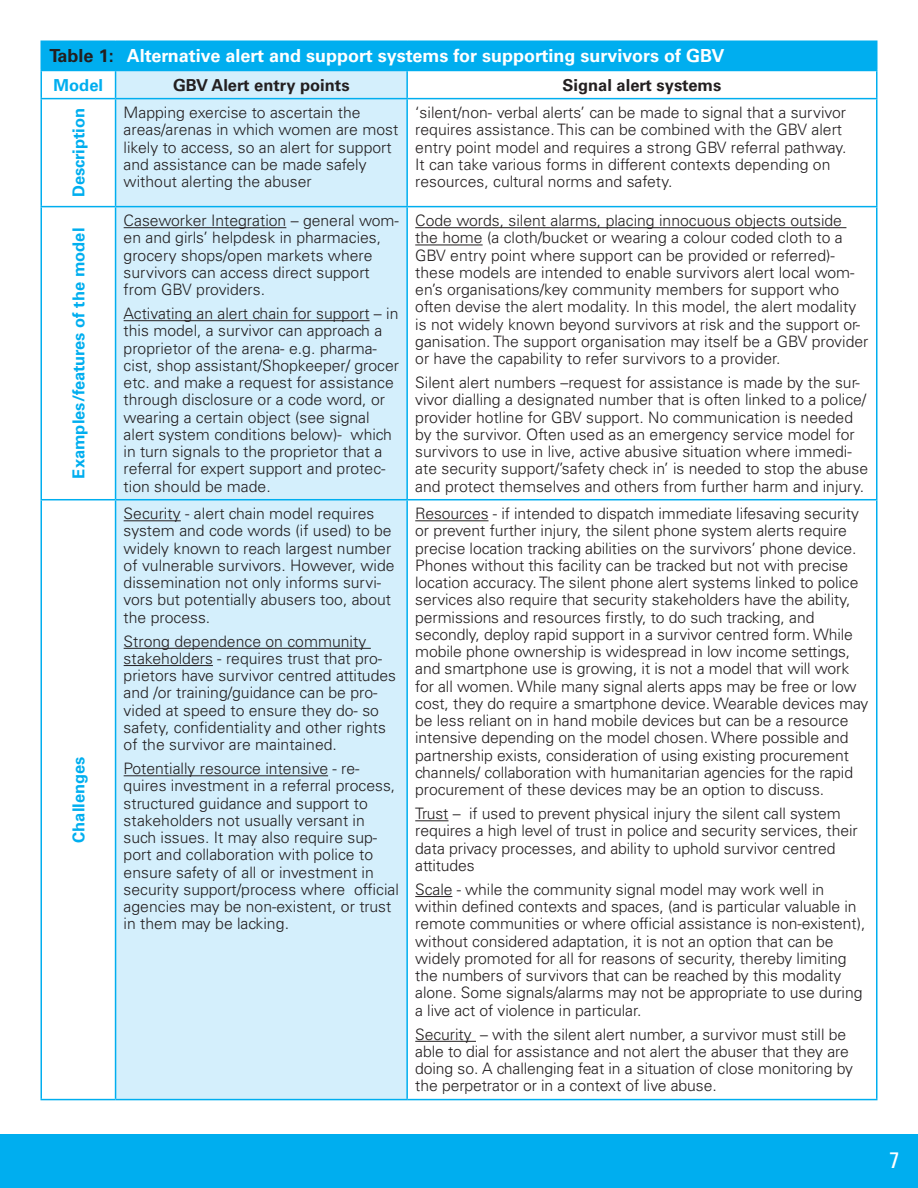
<style>
.page{position:relative;width:918px;height:1188px;background:#fff}
.page>*{position:absolute;margin:0;border:0;box-sizing:border-box;transform-origin:0 0}
.t1{font:condensed 22.5px "Univers LT Std";color:#fff}
.t2{font:700 18px "Univers LT Std";color:#fff}
.t3{font:700 16.5px "Univers LT Std";color:#00aeef}
.t4{font:700 16.5px "Univers LT Std";color:#231f20}
.t5{font:300 15.75px/17.2px "Univers LT Std";color:#231f20}
.s1{color:#231f20}
</style>
<div class="page">
<div style="left:0;top:1134px;width:918px;height:54px;background:#00aeef"></div>
<div style="left:41px;top:41px;width:836px;height:29px;background:#00aeef"></div>
<div style="left:116px;top:71px;width:290px;height:1028px;background:#d4effc"></div>
<hr style="left:40px;top:40px;width:76px;height:2px;background:#00aeef">
<hr style="left:40px;top:42px;width:2px;height:28px;background:#00aeef">
<hr style="left:116px;top:40px;width:291px;height:2px;background:#00aeef">
<hr style="left:407px;top:40px;width:471px;height:2px;background:#00aeef">
<hr style="left:876px;top:42px;width:2px;height:28px;background:#00aeef">
<hr style="left:40px;top:70px;width:76px;height:1px;background:#00aeef">
<hr style="left:40px;top:71px;width:2px;height:27px;background:#00aeef">
<hr style="left:116px;top:70px;width:291px;height:1px;background:#00aeef">
<svg style="left:115px;top:71px;width:1px;height:27px"></svg>
<hr style="left:407px;top:70px;width:471px;height:1px;background:#00aeef">
<hr style="left:406px;top:71px;width:2px;height:27px;background:#00aeef">
<hr style="left:876px;top:71px;width:2px;height:27px;background:#00aeef">
<hr style="left:40px;top:98px;width:76px;height:1px;background:#00aeef">
<hr style="left:40px;top:99px;width:2px;height:107px;background:#00aeef">
<hr style="left:116px;top:98px;width:291px;height:1px;background:#00aeef">
<hr style="left:115px;top:99px;width:1px;height:107px;background:#00aeef">
<hr style="left:407px;top:98px;width:471px;height:1px;background:#00aeef">
<hr style="left:406px;top:99px;width:2px;height:107px;background:#00aeef">
<hr style="left:876px;top:99px;width:2px;height:107px;background:#00aeef">
<hr style="left:40px;top:206px;width:76px;height:1px;background:#00aeef">
<hr style="left:40px;top:207px;width:2px;height:292px;background:#00aeef">
<hr style="left:116px;top:206px;width:291px;height:1px;background:#00aeef">
<hr style="left:115px;top:207px;width:1px;height:292px;background:#00aeef">
<hr style="left:407px;top:206px;width:471px;height:1px;background:#00aeef">
<hr style="left:406px;top:207px;width:2px;height:292px;background:#00aeef">
<hr style="left:876px;top:207px;width:2px;height:292px;background:#00aeef">
<hr style="left:40px;top:499px;width:76px;height:1px;background:#00aeef">
<hr style="left:40px;top:500px;width:2px;height:599px;background:#00aeef">
<hr style="left:116px;top:499px;width:291px;height:1px;background:#00aeef">
<hr style="left:115px;top:500px;width:1px;height:599px;background:#00aeef">
<hr style="left:407px;top:499px;width:471px;height:1px;background:#00aeef">
<hr style="left:406px;top:500px;width:2px;height:599px;background:#00aeef">
<hr style="left:876px;top:500px;width:2px;height:599px;background:#00aeef">
<hr style="left:40px;top:1099px;width:76px;height:1px;background:#00aeef">
<hr style="left:116px;top:1099px;width:291px;height:1px;background:#00aeef">
<hr style="left:407px;top:1099px;width:471px;height:1px;background:#00aeef">
<hr style="left:124px;top:227px;width:162px;height:1px;background:#231f20">
<hr style="left:124px;top:320px;width:246px;height:1px;background:#231f20">
<hr style="left:415px;top:227px;width:431px;height:1px;background:#231f20">
<hr style="left:415px;top:245px;width:68px;height:1px;background:#231f20">
<hr style="left:124px;top:520px;width:57px;height:1px;background:#231f20">
<hr style="left:124px;top:648px;width:247px;height:1px;background:#231f20">
<hr style="left:124px;top:665px;width:89px;height:1px;background:#231f20">
<hr style="left:124px;top:775px;width:204px;height:1px;background:#231f20">
<hr style="left:415px;top:520px;width:73px;height:1px;background:#231f20">
<hr style="left:415px;top:820px;width:33px;height:1px;background:#231f20">
<hr style="left:415px;top:896px;width:37px;height:1px;background:#231f20">
<hr style="left:415px;top:1041px;width:61px;height:1px;background:#231f20">
<p class="t2" style="left:49px;top:45px;width:677px"><span class="s1">Table 1:</span> Alternative alert and support systems for supporting survivors of GBV</p>
<p class="t3" style="left:54px;top:75px;width:51px">Model</p>
<p class="t4" style="left:173px;top:75px;width:178px">GBV Alert entry points</p>
<p class="t4" style="left:562px;top:75px;width:160px">Signal alert systems</p>
<p class="t3" style="left:69px;top:197px;width:91px;rotate:-90deg">Description</p>
<p class="t5" style="left:124px;top:104px;width:276px">Mapping exercise to ascertain the areas/arenas in which women are most likely to access, so an alert for support and assistance can be made safely without alerting the abuser</p>
<p class="t5" style="left:415px;top:104px;width:433px">‘silent/non- verbal alerts’ can be made to signal that a survivor requires assistance. This can be combined with the GBV alert entry point model and requires a strong GBV referral pathway.<br>It can take various forms in different contexts depending on resources, cultural norms and safety.</p>
<p class="t3" style="left:69px;top:479px;width:252px;rotate:-90deg">Examples/features of the model</p>
<p class="t5" style="left:124px;top:212px;width:277px">Caseworker Integration – general wom&shy;en and girls’ helpdesk in pharmacies, grocery shops/open markets where survivors can access direct support from GBV providers.</p>
<p class="t5" style="left:124px;top:305px;width:277px">Activating an alert chain for support – in this model, a survivor can approach a proprietor of the arena- e.g. pharma&shy;cist, shop assistant/Shopkeeper/ grocer etc. and make a request for assistance through disclosure or a code word, or wearing a certain object (see signal alert system conditions below)- which in turn signals to the proprietor that a referral for expert support and protec&shy;tion should be made.</p>
<p class="t5" style="left:415px;top:212px;width:455px">Code words, silent alarms, placing innocuous objects outside the home (a cloth/bucket or wearing a colour coded cloth to a GBV entry point where support can be provided or referred)- these models are intended to enable survivors alert local wom&shy;en’s organisations/key community members for support who often devise the alert modality. In this model, the alert modality is not widely known beyond survivors at risk and the support or&shy;ganisation. The support organisation may itself be a GBV provider or have the capability to refer survivors to a provider.</p>
<p class="t5" style="left:415px;top:374px;width:454px">Silent alert numbers –request for assistance is made by the sur&shy;vivor dialling a designated number that is often linked to a police/ provider hotline for GBV support. No communication is needed by the survivor. Often used as an emergency service model for survivors to use in live, active abusive situation where immedi&shy;ate security support/’safety check in’ is needed to stop the abuse and protect themselves and others from further harm and injury.</p>
<p class="t3" style="left:69px;top:843px;width:87px;rotate:-90deg">Challenges</p>
<p class="t5" style="left:124px;top:505px;width:272px">Security - alert chain model requires system and code words (if used) to be widely known to reach largest number of vulnerable survivors. However, wide dissemination not only informs survi&shy;vors but potentially abusers too, about the process.</p>
<p class="t5" style="left:124px;top:633px;width:274px">Strong dependence on community stakeholders - requires trust that pro&shy;prietors have survivor centred attitudes and /or training/guidance can be pro&shy;vided at speed to ensure they do- so safety, confidentiality and other rights of the survivor are maintained.</p>
<p class="t5" style="left:124px;top:760px;width:277px">Potentially resource intensive - re&shy;quires investment in a referral process, structured guidance and support to stakeholders not usually versant in such issues. It may also require sup&shy;port and collaboration with police to ensure safety of all or investment in security support/process where official agencies may be non-existent, or trust in them may be lacking.</p>
<p class="t5" style="left:415px;top:505px;width:455px">Resources - if intended to dispatch immediate lifesaving security or prevent further injury, the silent phone system alerts require precise location tracking abilities on the survivors’ phone device.<br>Phones without this facility can be tracked but not with precise location accuracy. The silent phone alert systems linked to police services also require that security stakeholders have the ability, permissions and resources firstly, to do such tracking, and secondly, deploy rapid support in a survivor centred form. While mobile phone ownership is widespread in low income settings, and smartphone use is growing, it is not a model that will work for all women. While many signal alerts apps may be free or low cost, they do require a smartphone device. Wearable devices may be less reliant on in hand mobile devices but can be a resource intensive depending on the model chosen. Where possible and partnership exists, consideration of using existing procurement channels/ collaboration with humanitarian agencies for the rapid procurement of these devices may be an option to discuss.</p>
<p class="t5" style="left:415px;top:805px;width:444px">Trust – if used to prevent physical injury the silent call system requires a high level of trust in police and security services, their data privacy processes, and ability to uphold survivor centred attitudes</p>
<p class="t5" style="left:415px;top:881px;width:452px">Scale - while the community signal model may work well in within defined contexts and spaces, (and is particular valuable in remote communities or where official assistance is non-existent), without considered adaptation, it is not an option that can be widely promoted for all for reasons of security, thereby limiting the numbers of survivors that can be reached by this modality alone. Some signals/alarms may not be appropriate to use during a live act of violence in particular.</p>
<p class="t5" style="left:415px;top:1025px;width:439px">Security – with the silent alert number, a survivor must still be able to dial for assistance and not alert the abuser that they are doing so. A challenging feat in a situation of close monitoring by the perpetrator or in a context of live abuse.</p>
<h1 class="t1" style="left:890px;top:1145px;width:11px">7</h1>
</div>
